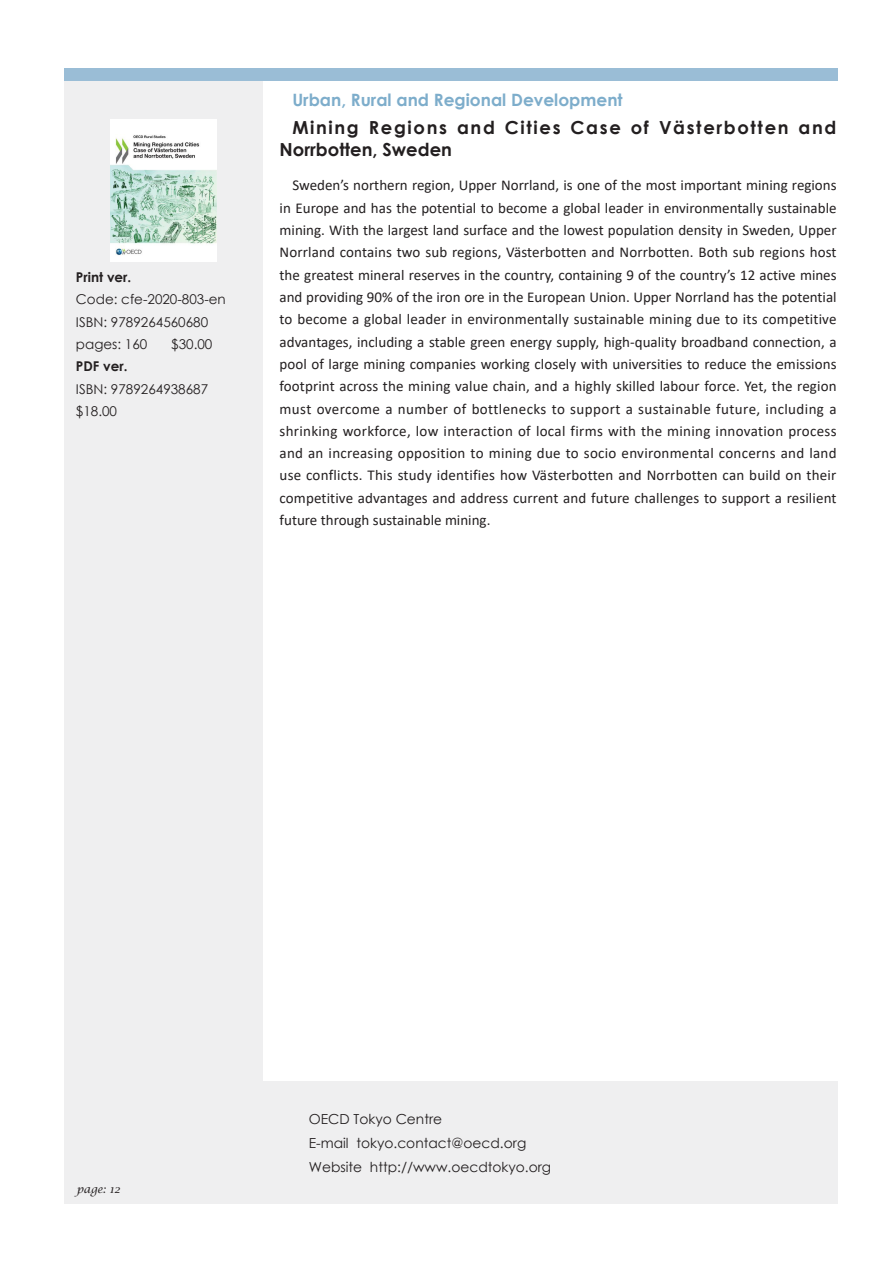
<style>
.page{position:relative;width:893px;height:1263px;background:#fff}
.page>*{position:absolute;margin:0;border:0;box-sizing:border-box;transform-origin:0 0}
.t1{font:700 18px/22.4px "Century Gothic";letter-spacing:.09em;color:#231f20}
.t2{font:700 16.95px "Century Gothic";color:#7dadcb}
.t3{font:15px/22.4px "Calibri";color:#231f20;text-align:justify}
.t4{font:13.8px/24.2px "Century Gothic";color:#231f20}
.t5{font:13.5px "Century Gothic";color:#231f20}
.t6{font:700 13.5px "Century Gothic";color:#231f20}
.t7{font:italic 10.65px "Lucida Calligraphy";color:#231f20}
</style>
<div class="page">
<div style="left:64px;top:81px;width:199px;height:1122px;background:#efeff0"></div>
<div style="left:64px;top:69px;width:774px;height:12px;background:#9abdd6"></div>
<div style="left:261px;top:1081px;width:577px;height:122px;background:#efeff0"></div>
<img style="left:111px;top:120px;width:106px;height:141px">
<p class="t6" style="left:76px;top:267px;width:57px">Print ver.</p>
<p class="t5" style="left:76px;top:290px;width:151px">Code: cfe-2020-803-en</p>
<p class="t5" style="left:76px;top:312px;width:134px">ISBN: 9789264560680</p>
<p class="t5" style="left:76px;top:335px;width:73px">pages: 160</p>
<p class="t5" style="left:171px;top:335px;width:43px">$30.00</p>
<p class="t6" style="left:76px;top:356px;width:53px">PDF ver.</p>
<p class="t5" style="left:76px;top:379px;width:134px">ISBN: 9789264938687</p>
<p class="t5" style="left:76px;top:402px;width:43px">$18.00</p>
<p class="t2" style="left:292px;top:87px;width:332px">Urban, Rural and Regional Development</p>
<p class="t1" style="left:280px;top:115px;width:558px;text-indent:13px">Mining Regions and Cities Case of Västerbotten and<br>Norrbotten, Sweden</p>
<p class="t3" style="left:280px;top:174px;width:559px;text-indent:13px">Sweden’s northern region, Upper Norrland, is one of the most important mining regions in Europe and has the potential to become a global leader in environmentally sustainable mining. With the largest land surface and the lowest population density in Sweden, Upper Norrland contains two sub regions, Västerbotten and Norrbotten. Both sub regions host the greatest mineral reserves in the country, containing 9 of the country’s 12 active mines and providing 90% of the iron ore in the European Union. Upper Norrland has the potential to become a global leader in environmentally sustainable mining due to its competitive advantages, including a stable green energy supply, high-quality broadband connection, a pool of large mining companies working closely with universities to reduce the emissions footprint across the mining value chain, and a highly skilled labour force. Yet, the region must overcome a number of bottlenecks to support a sustainable future, including a shrinking workforce, low interaction of local firms with the mining innovation process and an increasing opposition to mining due to socio environmental concerns and land use conflicts. This study identifies how Västerbotten and Norrbotten can build on their competitive advantages and address current and future challenges to support a resilient future through sustainable mining.</p>
<p class="t7" style="left:77px;top:1183px;width:45px">page: 12</p>
<p class="t4" style="left:309px;top:1106px;width:244px">OECD Tokyo Centre<br>E-mail tokyo.contact@oecd.org<br>Website http://www.oecdtokyo.org</p>
</div>
